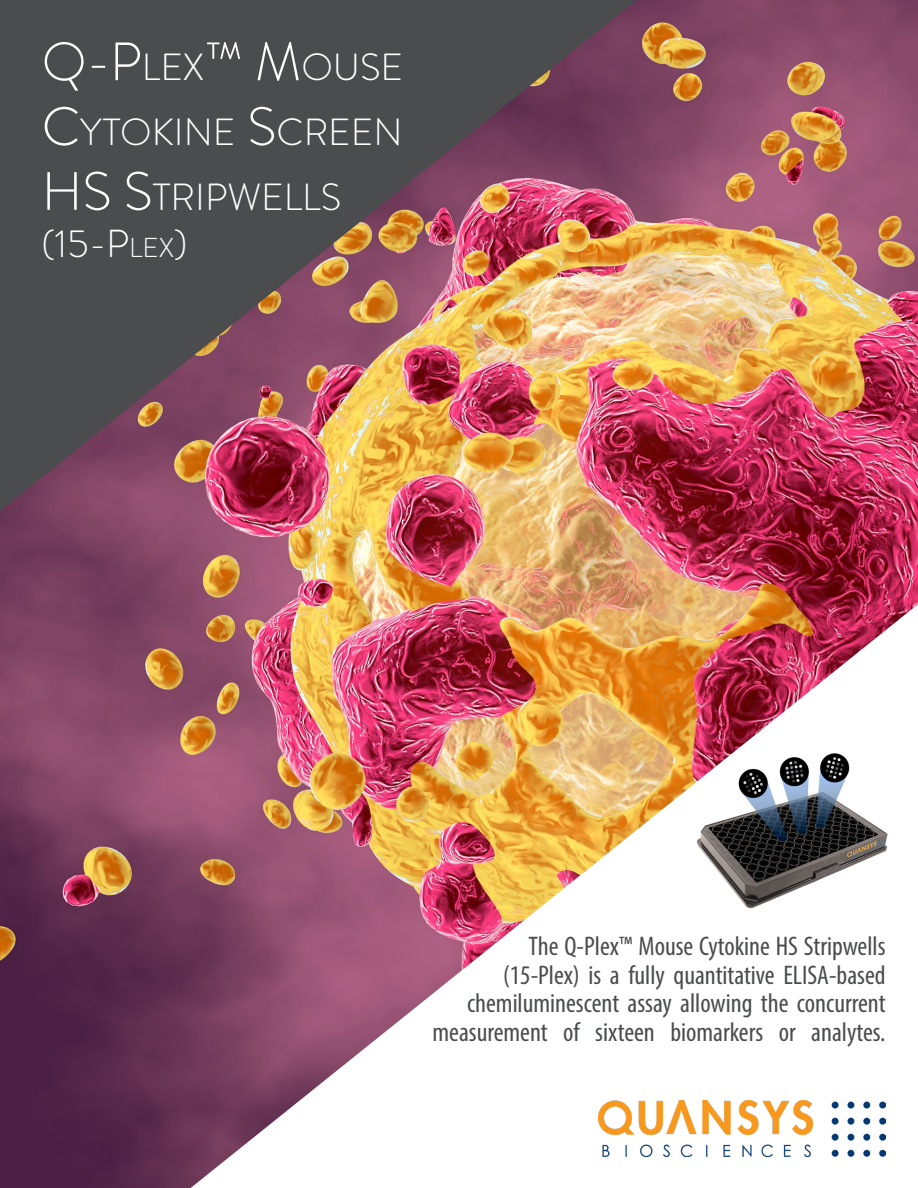
<style>
.page{position:relative;width:918px;height:1188px;background:#fff}
.page>*{position:absolute;margin:0;border:0;box-sizing:border-box;transform-origin:0 0}
.Brandon_Grotesque_-_Headings{font:300 39px "Brandon Grotesque";color:#fff}
.Brandon_Grotesque_-_Headings-2{font:300 37.8px/64.8px "Brandon Grotesque";color:#fff;text-align:justify}
.Myriad_Pro_-_Second{font:condensed 27px/28.5px "Myriad Pro";color:#4b4c4d;text-align:right}
.s1{font-size:54px}
.s2{font-size:27.3px}
</style>
<div class="page">
<img style="left:0;top:0;width:918px;height:1188px">
<p class="Brandon_Grotesque_-_Headings-2" style="left:42px;top:35px;width:363px"><span class="s1">Q-P</span>LEX<span class="s1">™ M</span>OUSE <span class="s1">C</span>YTOKINE <span class="s1">S</span>CREEN <span class="s1">HS S</span>TRIPWELLS</p>
<p class="Brandon_Grotesque_-_Headings" style="left:42px;top:217px;width:148px">(15-P<span class="s2">LEX</span>)</p>
<p class="Myriad_Pro_-_Second" style="left:433px;top:932px;width:455px">The Q-Plex™ Mouse Cytokine HS Stripwells<br>(15-Plex) is a fully quantitative ELISA-based chemiluminescent assay allowing the concurrent measurement of sixteen biomarkers or analytes.</p>
</div>
